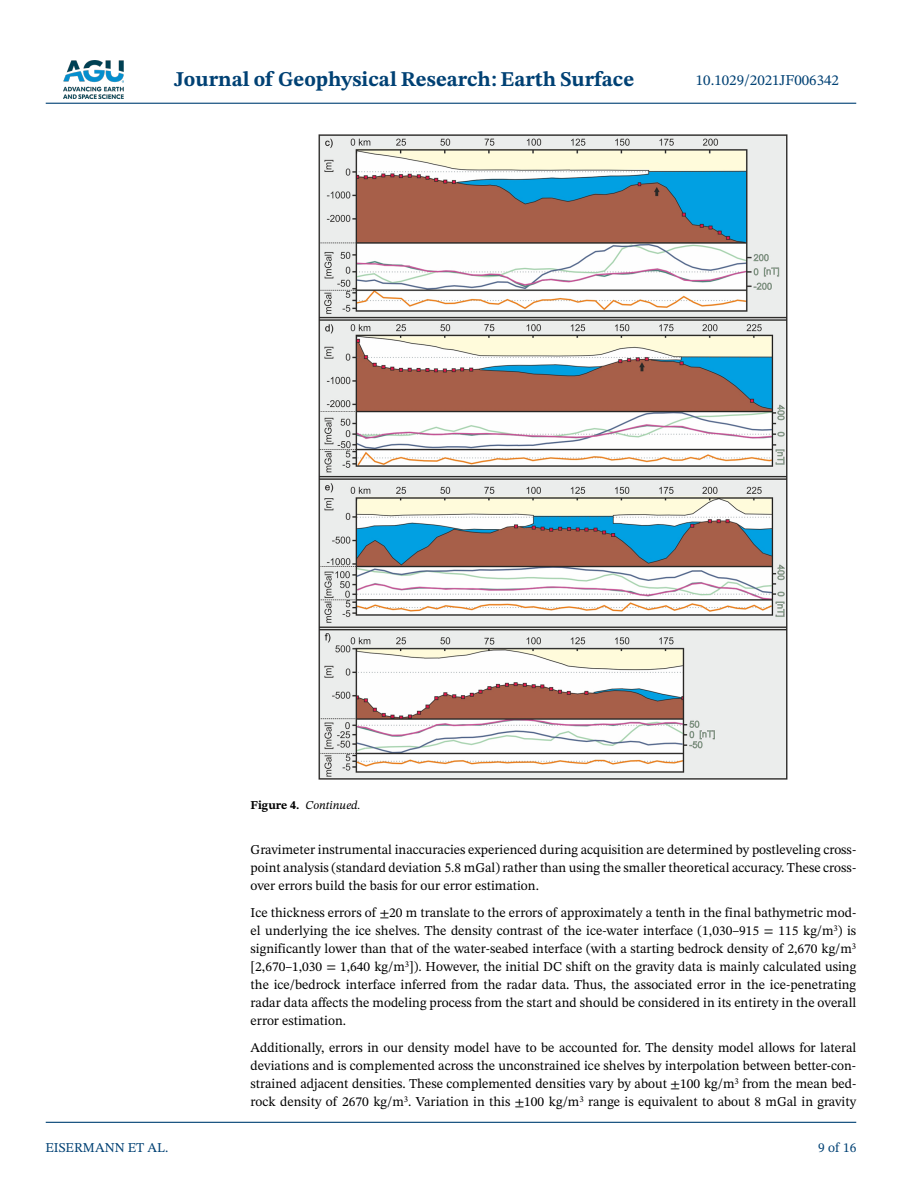
<style>
.page{position:relative;width:902px;height:1183px;background:#fff}
.page>*{position:absolute;margin:0;border:0;box-sizing:border-box;transform-origin:0 0}
.t1{font:700 21px "STIX Two Text";color:#004174}
.t2{font:15px "STIX Two Text";color:#004174}
.t3{font:13.5px/18px "STIX Two Text";color:#000;text-align:justify}
.t4{font:13.5px "STIX Two Text";color:#004174}
.t5{font:italic 12px "STIX Two Text";color:#000}
.s1{font-weight:700;font-style:normal}
</style>
<div class="page">
<img style="left:63px;top:60px;width:60px;height:39px">
<hr style="left:46px;top:103px;width:810px;height:1px;background:#004174">
<hr style="left:46px;top:1121px;width:810px;height:1px;background:#004174">
<img style="left:318px;top:134px;width:470px;height:646px">
<h1 class="t1" style="left:174px;top:64px;width:461px">Journal of Geophysical Research: Earth Surface</h1>
<p class="t2" style="left:695px;top:69px;width:145px">10.1029/2021JF006342</p>
<p class="t5" style="left:250px;top:796px;width:111px"><span class="s1">Figure 4.</span> Continued.</p>
<p class="t4" style="left:45px;top:1137px;width:124px">EISERMANN ET AL.</p>
<p class="t3" style="left:250px;top:840px;width:607px">Gravimeter instrumental inaccuracies experienced during acquisition are determined by postleveling cross&shy;point analysis (standard deviation 5.8 mGal) rather than using the smaller theoretical accuracy. These cross&shy;over errors build the basis for our error estimation.</p>
<p class="t3" style="left:250px;top:903px;width:607px">Ice thickness errors of ±20 m translate to the errors of approximately a tenth in the final bathymetric mod&shy;el underlying the ice shelves. The density contrast of the ice-water interface (1,030–915 = 115 kg/m<sup>3</sup>) is significantly lower than that of the water-seabed interface (with a starting bedrock density of 2,670 kg/m<sup>3 </sup>[2,670–1,030 = 1,640 kg/m<sup>3</sup>]). However, the initial DC shift on the gravity data is mainly calculated using the ice/bedrock interface inferred from the radar data. Thus, the associated error in the ice-penetrating radar data affects the modeling process from the start and should be considered in its entirety in the overall error estimation.</p>
<p class="t3" style="left:250px;top:1038px;width:607px">Additionally, errors in our density model have to be accounted for. The density model allows for lateral deviations and is complemented across the unconstrained ice shelves by interpolation between better-con&shy;strained adjacent densities. These complemented densities vary by about ±100 kg/m<sup>3</sup> from the mean bed&shy;rock density of 2670 kg/m<sup>3</sup>. Variation in this ±100 kg/m<sup>3</sup> range is equivalent to about 8 mGal in gravity</p>
<p class="t4" style="left:818px;top:1137px;width:40px">9 of 16</p>
</div>
